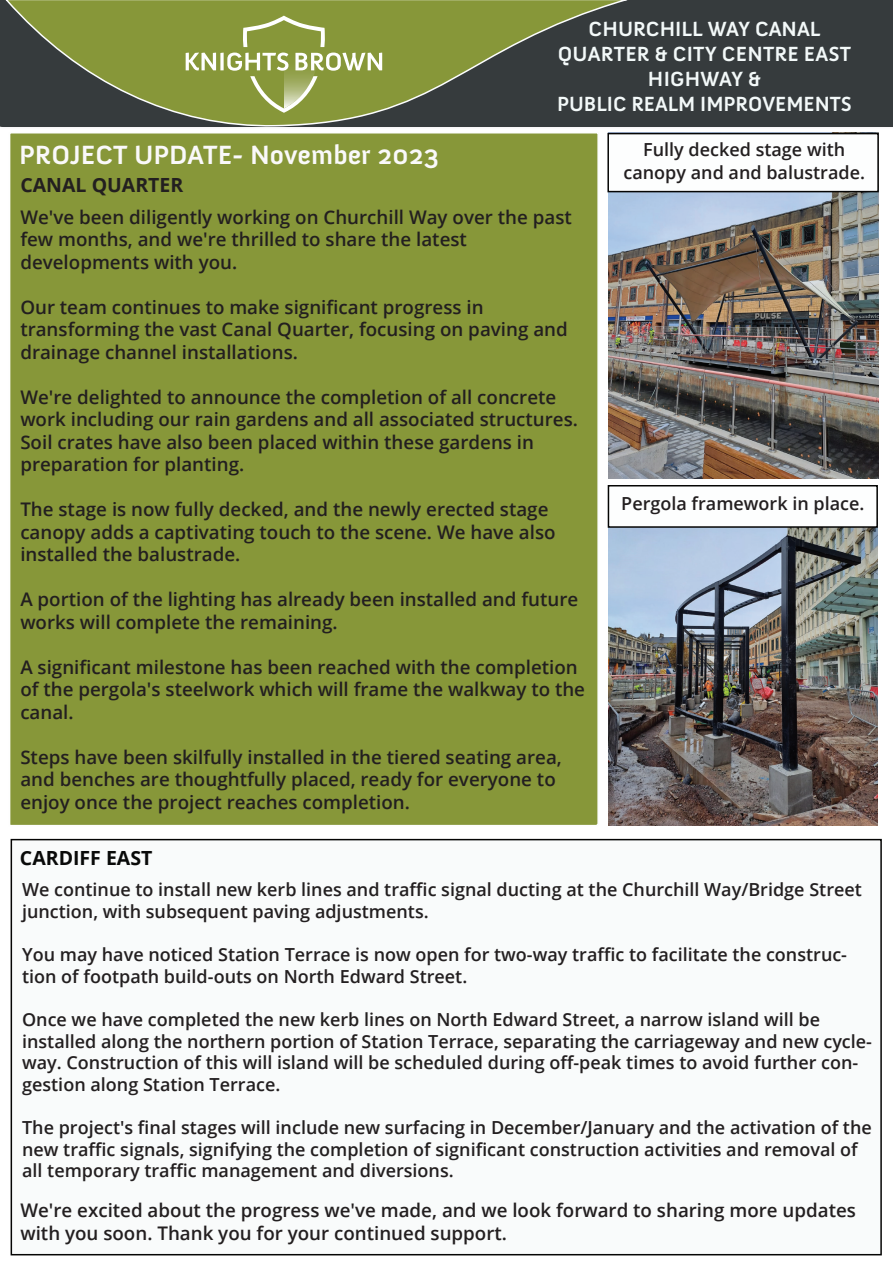
<style>
.page{position:relative;width:893px;height:1263px;background:#fff}
.page>*{position:absolute;margin:0;border:0;box-sizing:border-box;transform-origin:0 0}
.t1{font:700 27px "Anivers";color:#faf9fa}
.t2{font:700 21px/25.2px "Anivers";color:#f3f9f9;text-align:center}
.t3{font:700 19.5px "Open Sans";color:#231f20}
.t4{font:700 19.5px "Open Sans";color:#090a09}
.t5{font:600 18.75px/22.5px "Open Sans";color:#231f20}
.t6{font:600 18px/21.6px "Open Sans";color:#231f20}
</style>
<div class="page">
<div style="left:11px;top:839px;width:871px;height:416px;background:#f9fbfb;border:2px solid #050504"></div>
<div style="left:10px;top:133px;width:588px;height:692px;background:#879739"></div>
<div style="left:0;top:0;width:893px;height:127px;background:#363b3d"></div>
<svg style="left:4px;top:0;width:633px;height:127px;background:#616b3f"></svg>
<svg style="left:186px;top:16px;width:196px;height:97px;background:#97a554"></svg>
<img style="left:608px;top:192px;width:270px;height:287px">
<img style="left:608px;top:528px;width:269px;height:298px">
<div style="left:607px;top:133px;width:272px;height:59px;background:#fdfefe;border:2px solid #050504"></div>
<div style="left:608px;top:485px;width:270px;height:43px;background:#fdfefe;border:2px solid #050504"></div>
<h1 class="t1" style="left:19px;top:140px;width:421px">PROJECT UPDATE- November 2023</h1>
<p class="t3" style="left:20px;top:172px;width:164px">CANAL QUARTER</p>
<p class="t2" style="left:557px;top:16px;width:296px">CHURCHILL WAY CANAL<br>QUARTER &amp; CITY CENTRE EAST<br>HIGHWAY &amp;<br>PUBLIC REALM IMPROVEMENTS</p>
<p class="t6" style="left:623px;top:138px;width:243px;line-height:22.5px;text-align:center">Fully decked stage with canopy and and balustrade.</p>
<p class="t5" style="left:20px;top:205px;width:553px">We've been diligently working on Churchill Way over the past few months, and we're thrilled to share the latest developments with you.</p>
<p class="t5" style="left:20px;top:295px;width:549px">Our team continues to make significant progress in transforming the vast Canal Quarter, focusing on paving and drainage channel installations.</p>
<p class="t5" style="left:20px;top:385px;width:559px">We're delighted to announce the completion of all concrete work including our rain gardens and all associated structures.<br>Soil crates have also been placed within these gardens in preparation for planting.</p>
<p class="t5" style="left:20px;top:498px;width:537px">The stage is now fully decked, and the newly erected stage canopy adds a captivating touch to the scene. We have also installed the balustrade.</p>
<p class="t5" style="left:20px;top:588px;width:559px">A portion of the lighting has already been installed and future works will complete the remaining.</p>
<p class="t5" style="left:20px;top:655px;width:566px">A significant milestone has been reached with the completion of the pergola's steelwork which will frame the walkway to the canal.</p>
<p class="t5" style="left:20px;top:745px;width:543px">Steps have been skilfully installed in the tiered seating area, and benches are thoughtfully placed, ready for everyone to enjoy once the project reaches completion.</p>
<p class="t4" style="left:20px;top:844px;width:134px">CARDIFF EAST</p>
<p class="t6" style="left:621px;top:493px;width:245px">Pergola framework in place.</p>
<p class="t6" style="left:22px;top:879px;width:841px">We continue to install new kerb lines and traffic signal ducting at the Churchill Way/Bridge Street junction, with subsequent paving adjustments.</p>
<p class="t6" style="left:22px;top:943px;width:826px">You may have noticed Station Terrace is now open for two-way traffic to facilitate the construc&shy;tion of footpath build-outs on North Edward Street.</p>
<p class="t6" style="left:22px;top:1008px;width:851px">Once we have completed the new kerb lines on North Edward Street, a narrow island will be installed along the northern portion of Station Terrace, separating the carriageway and new cycle&shy;way. Construction of this will island will be scheduled during off-peak times to avoid further con&shy;gestion along Station Terrace.</p>
<p class="t6" style="left:22px;top:1116px;width:851px">The project's final stages will include new surfacing in December/January and the activation of the new traffic signals, signifying the completion of significant construction activities and removal of all temporary traffic management and diversions.</p>
<p class="t5" style="left:20px;top:1198px;width:837px">We're excited about the progress we've made, and we look forward to sharing more updates with you soon. Thank you for your continued support.</p>
</div>
